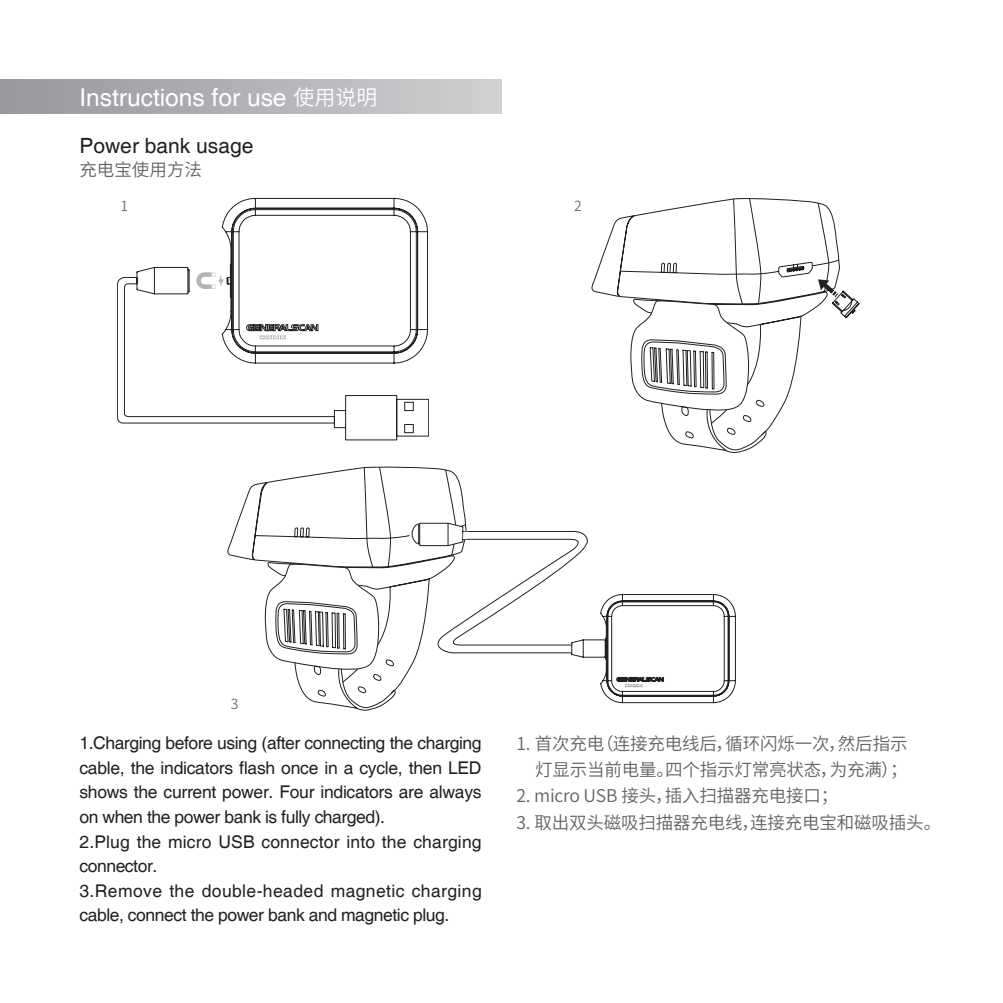
<style>
.page{position:relative;width:1003px;height:1003px;background:#fff}
.page>*{position:absolute;margin:0;border:0;box-sizing:border-box;transform-origin:0 0}
.t1{font:24.5px "Helvetica";color:#fff}
.t2{font:21px "Helvetica";color:#231f20}
.t3{font:17.5px/24.5px "Helvetica";letter-spacing:-.015em;color:#231f20}
.t4{font:17.5px/26.2px "Source Han Sans CN";letter-spacing:-.01em;color:#636366;text-align:right}
.t5{font:14px "Source Han Sans CN";color:#6c6d70}
.s1{font-family:"Source Han Sans CN";font-size:21px}
</style>
<div class="page">
<svg style="left:227px;top:482px;width:38px;height:141px"></svg>
<svg style="left:265px;top:467px;width:470px;height:243px"></svg>
<div style="left:0;top:79px;width:501px;height:34px;background:linear-gradient(to right,#96979b,#cfd0d2)"></div>
<svg style="left:591px;top:216px;width:39px;height:82px"></svg>
<svg style="left:630px;top:198px;width:228px;height:254px"></svg>
<svg style="left:117px;top:267px;width:311px;height:173px"></svg>
<svg style="left:196px;top:198px;width:232px;height:165px"></svg>
<h1 class="t1" style="left:79px;top:83px;width:299px">Instructions for use <span class="s1">使用说明</span></h1>
<p class="t2" style="left:79px;top:134px;width:175px">Power bank usage</p>
<p class="t4" style="left:79px;top:157px;width:124px">充电宝使用方法</p>
<p class="t5" style="left:120px;top:197px;width:9px">1</p>
<p class="t5" style="left:231px;top:695px;width:9px">3</p>
<p class="t5" style="left:574px;top:197px;width:9px">2</p>
<p class="t3" style="left:79px;top:731px;width:403px">1.Charging before using (after connecting the charging cable, the indicators flash once in a cycle, then LED shows the current power. Four indicators are always on when the power bank is fully charged).<br>2.Plug the micro USB connector into the charging connector.<br>3.Remove the double-headed magnetic charging cable, connect the power bank and magnetic plug.</p>
<p class="t4" style="left:516px;top:730px;width:393px">1. 首次充电（连接充电线后，循环闪烁一次，然后指示灯显示当前电量。四个指示灯常亮状态，为充满）；</p>
<p class="t4" style="left:516px;top:782px;width:323px">2. micro USB 接头，插入扫描器充电接口；</p>
<p class="t4" style="left:516px;top:809px;width:426px">3. 取出双头磁吸扫描器充电线，连接充电宝和磁吸插头。</p>
</div>
